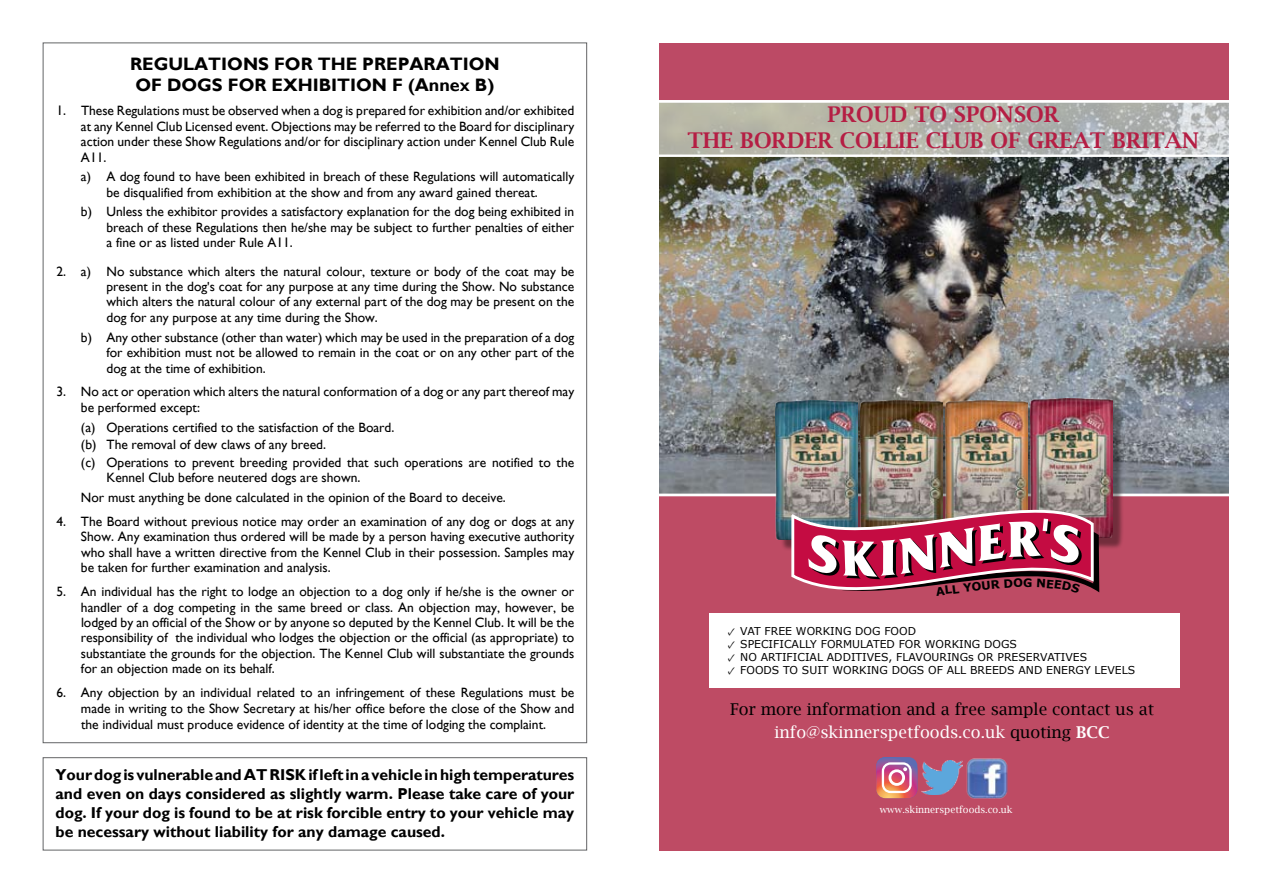
<style>
.page{position:relative;width:1263px;height:893px;background:#fff}
.page>*{position:absolute;margin:0;border:0;box-sizing:border-box;transform-origin:0 0}
.t1{font:600 21.75px/26.1px "Lucida Bright";color:#b51e44;text-align:center}
.t2{font:700 18px/21.6px "Gill Sans";color:#000}
.t3{font:16.35px/23.2px "Lucida Bright";color:#000;text-align:center}
.t4{font:700 15.75px/18.9px "Gill Sans";color:#000;text-align:justify}
.t5{font:13.5px/15.5px "Gill Sans";color:#000;text-align:justify}
.t6{font:700 11.55px "Verdana";color:#000}
.t7{font:10.8px "Verdana";color:#000}
.t8{font:9.45px "Lucida Bright";color:#fff}
.s1{font-family:"Minion Pro"}
.s2{color:#fff}
.s3{font-weight:600;color:#fff}
</style>
<div class="page">
<div style="left:43px;top:757px;width:544px;height:93px;border:1px solid #636466"></div>
<img style="left:660px;top:157px;width:569px;height:337px">
<svg style="left:660px;top:103px;width:569px;height:51px;background:#b8b9b1"></svg>
<div style="left:660px;top:494px;width:569px;height:356px;background:#be4b64"></div>
<div style="left:780px;top:404px;width:90px;height:147px;background:#000;opacity:.4"></div>
<img style="left:776px;top:400px;width:82px;height:139px">
<div style="left:865px;top:404px;width:90px;height:147px;background:#000;opacity:.4"></div>
<img style="left:861px;top:400px;width:82px;height:108px">
<div style="left:950px;top:404px;width:90px;height:147px;background:#000;opacity:.4"></div>
<img style="left:946px;top:400px;width:82px;height:108px">
<div style="left:1035px;top:403px;width:90px;height:147px;background:#000;opacity:.4"></div>
<img style="left:1031px;top:399px;width:81px;height:139px">
<svg style="left:876px;top:757px;width:41px;height:41px;background:#ca8196"></svg>
<img style="left:921px;top:761px;width:42px;height:33px">
<img style="left:967px;top:757px;width:41px;height:41px">
<div style="left:660px;top:43px;width:569px;height:60px;background:#bc4a65"></div>
<div style="left:709px;top:613px;width:471px;height:75px;background:#fff"></div>
<svg style="left:790px;top:508px;width:309px;height:95px"></svg>
<h2 class="t2" style="left:130px;top:53px;width:371px">REGULATIONS FOR THE PREPARATION<br>OF DOGS FOR EXHIBITION F (Annex B)</h2>
<p class="t5" style="left:81px;top:103px;width:495px;text-indent:-25px">1. These Regulations must be observed when a dog is prepared for exhibition and/or exhibited at any Kennel Club Licensed event. Objections may be referred to the Board for disciplinary action under these Show Regulations and/or for disciplinary action under Kennel Club Rule A11.</p>
<p class="t5" style="left:106px;top:169px;width:469px;text-indent:-26px">a) A dog found to have been exhibited in breach of these Regulations will automatically be disqualified from exhibition at the show and from any award gained thereat.</p>
<p class="t5" style="left:106px;top:204px;width:469px;text-indent:-26px">b) Unless the exhibitor provides a satisfactory explanation for the dog being exhibited in breach of these Regulations then he/she may be subject to further penalties of either a fine or as listed under Rule A11.</p>
<p class="t5" style="left:106px;top:263px;width:469px;text-indent:-50px">2. a) No substance which alters the natural colour, texture or body of the coat may be present in the dog's coat for any purpose at any time during the Show. No substance which alters the natural colour of any external part of the dog may be present on the dog for any purpose at any time during the Show.</p>
<p class="t5" style="left:106px;top:329px;width:469px;text-indent:-25px">b) Any other substance (other than water) which may be used in the preparation of a dog for exhibition must not be allowed to remain in the coat or on any other part of the dog at the time of exhibition.</p>
<p class="t5" style="left:81px;top:384px;width:495px;text-indent:-25px">3. No act or operation which alters the natural conformation of a dog or any part thereof may be performed except:</p>
<p class="t5" style="left:81px;top:418px;width:495px;line-height:17.5px;text-align:left">(a) Operations certified to the satisfaction of the Board.<br>(b) The removal of dew claws of any breed.<br>(c) Operations to prevent breeding provided that such operations are notified to the</p>
<p class="t5" style="left:81px;top:468px;width:426px;line-height:19.6px;text-indent:26px">Kennel Club before neutered dogs are shown.<br>Nor must anything be done calculated in the opinion of the Board to deceive.</p>
<p class="t5" style="left:81px;top:514px;width:495px;text-indent:-25px">4. The Board without previous notice may order an examination of any dog or dogs at any Show. Any examination thus ordered will be made by a person having executive authority who shall have a written directive from the Kennel Club in their possession. Samples may be taken for further examination and analysis.</p>
<p class="t5" style="left:81px;top:584px;width:495px;text-indent:-25px">5. An individual has the right to lodge an objection to a dog only if he/she is the owner or handler of a dog competing in the same breed or class. An objection may, however, be lodged by an official of the Show or by anyone so deputed by the Kennel Club. It will be the responsibility of the individual who lodges the objection or the official (as appropriate) to substantiate the grounds for the objection. The Kennel Club will substantiate the grounds for an objection made on its behalf.</p>
<p class="t5" style="left:81px;top:685px;width:495px;text-indent:-25px">6. Any objection by an individual related to an infringement of these Regulations must be made in writing to the Show Secretary at his/her office before the close of the Show and the individual must produce evidence of identity at the time of lodging the complaint.</p>
<p class="t4" style="left:55px;top:765px;width:520px">Your dog is vulnerable and AT RISK if left in a vehicle in high temperatures and even on days considered as slightly warm. Please take care of your dog. If your dog is found to be at risk forcible entry to your vehicle may be necessary without liability for any damage caused.</p>
<h1 class="t1" style="left:687px;top:101px;width:513px">PROUD TO SPONSOR<br>THE BORDER COLLIE CLUB OF GREAT BRITAN</h1>
<p class="t6" style="left:935px;top:583px;width:37px;rotate:-7deg">ALL Y</p>
<p class="t6" style="left:1023px;top:575px;width:11px">G</p>
<p class="t7" style="left:728px;top:623px;width:190px"><span class="s1">✓</span> VAT FREE WORKING DOG FOOD</p>
<p class="t7" style="left:728px;top:636px;width:290px"><span class="s1">✓</span> SPECIFICALLY FORMULATED FOR WORKING DOGS</p>
<p class="t7" style="left:728px;top:649px;width:361px"><span class="s1">✓</span> NO ARTIFICIAL ADDITIVES, FLAVOURINGs OR PRESERVATIVES</p>
<p class="t7" style="left:728px;top:662px;width:409px"><span class="s1">✓</span> FOODS TO SUIT WORKING DOGS OF ALL BREEDS AND ENERGY LEVELS</p>
<p class="t3" style="left:730px;top:697px;width:426px">For more information and a free sample contact us at <span class="s2">info@skinnerspetfoods.co.uk</span> quoting <span class="s3">BCC</span></p>
<p class="t8" style="left:880px;top:804px;width:134px">www.skinnerspetfoods.co.uk</p>
</div>
